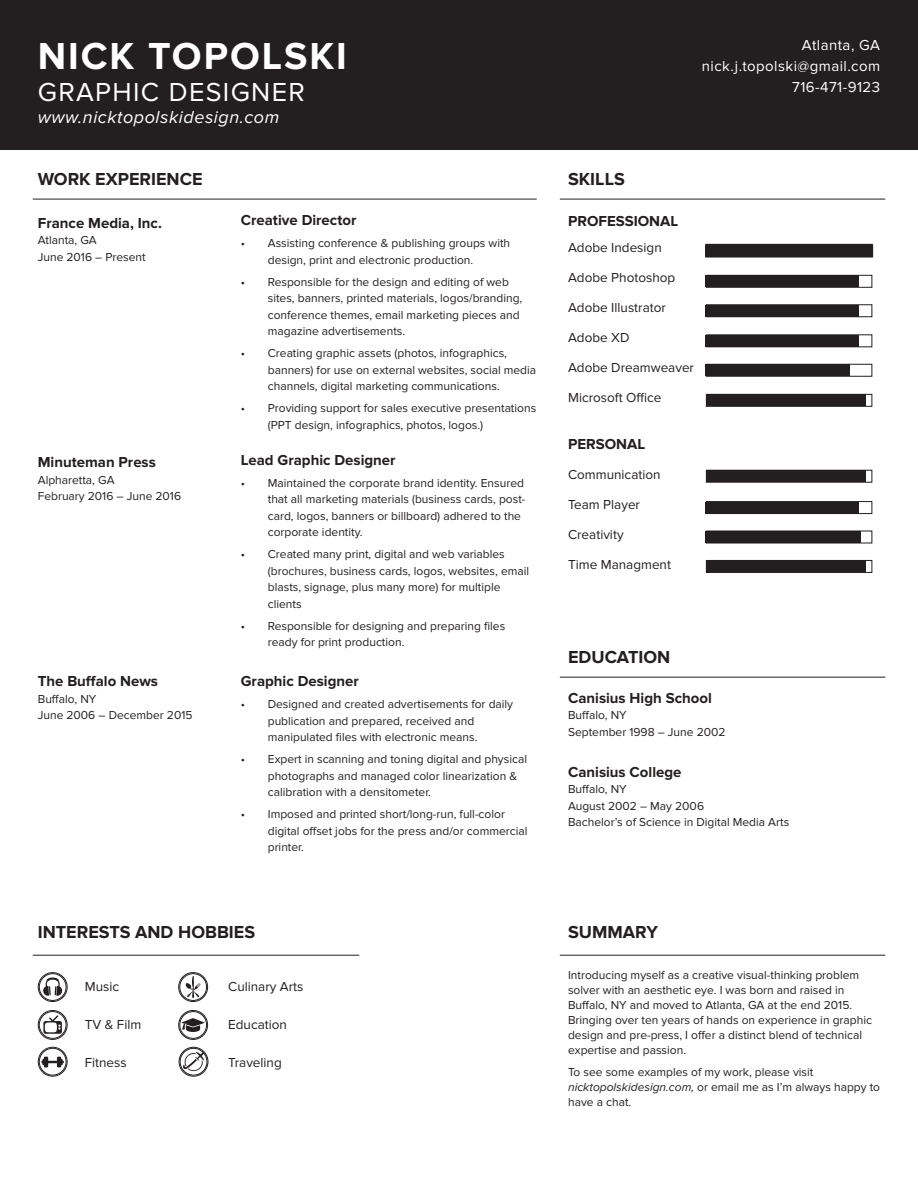
<style>
.page{position:relative;width:918px;height:1188px;background:#fff}
.page>*{position:absolute;margin:0;border:0;box-sizing:border-box;transform-origin:0 0}
.t1{font:700 39px "Proxima Nova";letter-spacing:.05em;color:#fff}
.t2{font:27px "Proxima Nova";letter-spacing:.05em;color:#fff}
.t3{font:700 18px "Proxima Nova";color:#231f20}
.t4{font:italic 18px "Proxima Nova";letter-spacing:.03em;color:#fff}
.t5{font:700 15px "Proxima Nova";color:#231f20}
.t6{font:15px "Proxima Nova";letter-spacing:.03em;color:#fff}
.t7{font:13.5px "Proxima Nova";color:#231f20}
.t8{font:12px/16.5px "Proxima Nova";color:#231f20}
.s1{font-style:italic}
</style>
<div class="page">
<img style="left:42px;top:976px;width:21px;height:21px">
<div style="left:38px;top:972px;width:30px;height:30px;border:1px solid #231f20;border-radius:50%"></div>
<div style="left:39px;top:974px;width:27px;height:27px;border:1px solid #231f20;border-radius:50%"></div>
<img style="left:41px;top:1014px;width:23px;height:23px">
<div style="left:38px;top:1010px;width:30px;height:30px;border:1px solid #231f20;border-radius:50%"></div>
<div style="left:39px;top:1011px;width:27px;height:27px;border:1px solid #231f20;border-radius:50%"></div>
<img style="left:41px;top:1050px;width:23px;height:23px">
<div style="left:38px;top:1047px;width:30px;height:30px;border:1px solid #231f20;border-radius:50%"></div>
<div style="left:39px;top:1048px;width:27px;height:27px;border:1px solid #231f20;border-radius:50%"></div>
<img style="left:182px;top:975px;width:23px;height:23px">
<div style="left:178px;top:972px;width:30px;height:30px;border:1px solid #231f20;border-radius:50%"></div>
<div style="left:180px;top:974px;width:27px;height:27px;border:1px solid #231f20;border-radius:50%"></div>
<img style="left:181px;top:1013px;width:24px;height:24px">
<div style="left:178px;top:1010px;width:30px;height:30px;border:1px solid #231f20;border-radius:50%"></div>
<div style="left:180px;top:1011px;width:27px;height:27px;border:1px solid #231f20;border-radius:50%"></div>
<img style="left:184px;top:1052px;width:19px;height:20px">
<div style="left:179px;top:1047px;width:29px;height:30px;border:1px solid #231f20;border-radius:50%"></div>
<div style="left:180px;top:1048px;width:27px;height:27px;border:1px solid #231f20;border-radius:50%"></div>
<div style="left:706px;top:244px;width:167px;height:13px;border:2px solid #231f20"></div>
<div style="left:706px;top:470px;width:166px;height:13px;border:1px solid #231f20"></div>
<div style="left:706px;top:275px;width:166px;height:13px;border:1px solid #231f20"></div>
<div style="left:706px;top:501px;width:166px;height:13px;border:1px solid #231f20"></div>
<div style="left:706px;top:304px;width:166px;height:13px;border:1px solid #231f20"></div>
<div style="left:706px;top:560px;width:166px;height:13px;border:1px solid #231f20"></div>
<div style="left:706px;top:364px;width:166px;height:13px;border:1px solid #231f20"></div>
<div style="left:706px;top:394px;width:166px;height:13px;border:1px solid #231f20"></div>
<div style="left:706px;top:245px;width:167px;height:12px;background:#231f20"></div>
<div style="left:706px;top:471px;width:159px;height:11px;background:#231f20"></div>
<div style="left:706px;top:276px;width:153px;height:11px;background:#231f20"></div>
<div style="left:706px;top:502px;width:153px;height:12px;background:#231f20"></div>
<div style="left:706px;top:305px;width:153px;height:12px;background:#231f20"></div>
<div style="left:706px;top:531px;width:155px;height:12px;background:#231f20"></div>
<div style="left:706px;top:335px;width:153px;height:12px;background:#231f20"></div>
<div style="left:706px;top:560px;width:159px;height:12px;background:#231f20"></div>
<div style="left:706px;top:364px;width:144px;height:12px;background:#231f20"></div>
<div style="left:706px;top:394px;width:159px;height:12px;background:#231f20"></div>
<hr style="left:33px;top:199px;width:504px;height:1px;background:#231f20">
<hr style="left:560px;top:199px;width:325px;height:1px;background:#231f20">
<hr style="left:560px;top:955px;width:325px;height:1px;background:#231f20">
<hr style="left:560px;top:677px;width:325px;height:1px;background:#231f20">
<hr style="left:33px;top:955px;width:326px;height:1px;background:#231f20">
<div style="left:0;top:0;width:918px;height:149px;background:#231f20"></div>
<p class="t1" style="left:38px;top:33px;width:311px">NICK TOPOLSKI</p>
<p class="t2" style="left:38px;top:77px;width:269px">GRAPHIC DESIGNER</p>
<p class="t4" style="left:38px;top:107px;width:243px">www.nicktopolskidesign.com</p>
<p class="t3" style="left:38px;top:169px;width:166px">WORK EXPERIENCE</p>
<p class="t5" style="left:38px;top:214px;width:126px">France Media, Inc.</p>
<p class="t8" style="left:38px;top:232px;width:61px">Atlanta, GA</p>
<p class="t8" style="left:38px;top:249px;width:109px">June 2016 – Present</p>
<p class="t5" style="left:241px;top:212px;width:117px">Creative Director</p>
<p class="t8" style="left:268px;top:235px;width:244px;text-indent:-27px">• Assisting conference &amp; publishing groups with design, print and electronic production.</p>
<p class="t8" style="left:268px;top:274px;width:256px;text-indent:-27px">• Responsible for the design and editing of web sites, banners, printed materials, logos/branding, conference themes, email marketing pieces and magazine advertisements.</p>
<p class="t8" style="left:268px;top:345px;width:270px;text-indent:-27px">• Creating graphic assets (photos, infographics, banners) for use on external websites, social media channels, digital marketing communications.</p>
<p class="t8" style="left:268px;top:400px;width:270px;text-indent:-27px">• Providing support for sales executive presentations (PPT design, infographics, photos, logos.)</p>
<p class="t5" style="left:38px;top:454px;width:120px">Minuteman Press</p>
<p class="t8" style="left:38px;top:472px;width:78px">Alpharetta, GA</p>
<p class="t8" style="left:38px;top:488px;width:145px">February 2016 – June 2016</p>
<p class="t5" style="left:241px;top:451px;width:156px">Lead Graphic Designer</p>
<p class="t8" style="left:268px;top:475px;width:259px;text-indent:-27px">• Maintained the corporate brand identity. Ensured that all marketing materials (business cards, post&shy;card, logos, banners or billboard) adhered to the corporate identity.</p>
<p class="t8" style="left:268px;top:546px;width:263px;text-indent:-27px">• Created many print, digital and web variables (brochures, business cards, logos, websites, email blasts, signage, plus many more) for multiple clients</p>
<p class="t8" style="left:268px;top:618px;width:239px;text-indent:-27px">• Responsible for designing and preparing files ready for print production.</p>
<p class="t5" style="left:38px;top:673px;width:122px">The Buffalo News</p>
<p class="t8" style="left:38px;top:691px;width:60px">Buffalo, NY</p>
<p class="t8" style="left:38px;top:707px;width:156px">June 2006 – December 2015</p>
<p class="t5" style="left:241px;top:673px;width:120px">Graphic Designer</p>
<p class="t8" style="left:268px;top:696px;width:247px;text-indent:-27px">• Designed and created advertisements for daily publication and prepared, received and manipulated files with electronic means.</p>
<p class="t8" style="left:268px;top:751px;width:261px;text-indent:-27px">• Expert in scanning and toning digital and physical photographs and managed color linearization &amp; calibration with a densitometer.</p>
<p class="t8" style="left:268px;top:806px;width:261px;text-indent:-27px">• Imposed and printed short/long-run, full-color digital offset jobs for the press and/or commercial printer.</p>
<p class="t6" style="left:802px;top:36px;width:80px">Atlanta, GA</p>
<p class="t6" style="left:702px;top:57px;width:180px">nick.j.topolski@gmail.com</p>
<p class="t6" style="left:792px;top:78px;width:89px">716-471-9123</p>
<p class="t3" style="left:568px;top:169px;width:58px">SKILLS</p>
<p class="t5" style="left:568px;top:212px;width:112px">PROFESSIONAL</p>
<p class="t7" style="left:568px;top:240px;width:95px">Adobe Indesign</p>
<p class="t7" style="left:568px;top:270px;width:109px">Adobe Photoshop</p>
<p class="t7" style="left:568px;top:300px;width:99px">Adobe Illustrator</p>
<p class="t7" style="left:568px;top:330px;width:63px">Adobe XD</p>
<p class="t7" style="left:568px;top:360px;width:128px">Adobe Dreamweaver</p>
<p class="t7" style="left:568px;top:390px;width:95px">Microsoft Office</p>
<p class="t5" style="left:568px;top:436px;width:79px">PERSONAL</p>
<p class="t7" style="left:568px;top:467px;width:94px">Communication</p>
<p class="t7" style="left:568px;top:497px;width:73px">Team Player</p>
<p class="t7" style="left:568px;top:527px;width:57px">Creativity</p>
<p class="t7" style="left:568px;top:557px;width:104px">Time Managment</p>
<p class="t3" style="left:568px;top:647px;width:104px">EDUCATION</p>
<p class="t5" style="left:568px;top:689px;width:145px">Canisius High School</p>
<p class="t8" style="left:568px;top:707px;width:60px">Buffalo, NY</p>
<p class="t8" style="left:568px;top:724px;width:159px">September 1998 – June 2002</p>
<p class="t5" style="left:568px;top:763px;width:115px">Canisius College</p>
<p class="t8" style="left:568px;top:781px;width:60px">Buffalo, NY</p>
<p class="t8" style="left:568px;top:798px;width:138px">August 2002 – May 2006</p>
<p class="t8" style="left:568px;top:814px;width:223px">Bachelor’s of Science in Digital Media Arts</p>
<p class="t3" style="left:38px;top:922px;width:219px">INTERESTS AND HOBBIES</p>
<p class="t3" style="left:568px;top:922px;width:91px">SUMMARY</p>
<p class="t7" style="left:85px;top:979px;width:36px">Music</p>
<p class="t7" style="left:85px;top:1017px;width:58px">TV &amp; Film</p>
<p class="t7" style="left:85px;top:1055px;width:44px">Fitness</p>
<p class="t7" style="left:228px;top:979px;width:77px">Culinary Arts</p>
<p class="t7" style="left:228px;top:1017px;width:60px">Education</p>
<p class="t7" style="left:228px;top:1055px;width:55px">Traveling</p>
<p class="t8" style="left:568px;top:967px;width:305px;line-height:15px">Introducing myself as a creative visual-thinking problem solver with an aesthetic eye. I was born and raised in Buffalo, NY and moved to Atlanta, GA at the end 2015.<br>Bringing over ten years of hands on experience in graphic design and pre-press, I offer a distinct blend of technical expertise and passion.</p>
<p class="t8" style="left:568px;top:1064px;width:314px;line-height:15px">To see some examples of my work, please visit <span class="s1">nicktopolskidesign.com,</span> or email me as I’m always happy to have a chat.</p>
</div>
